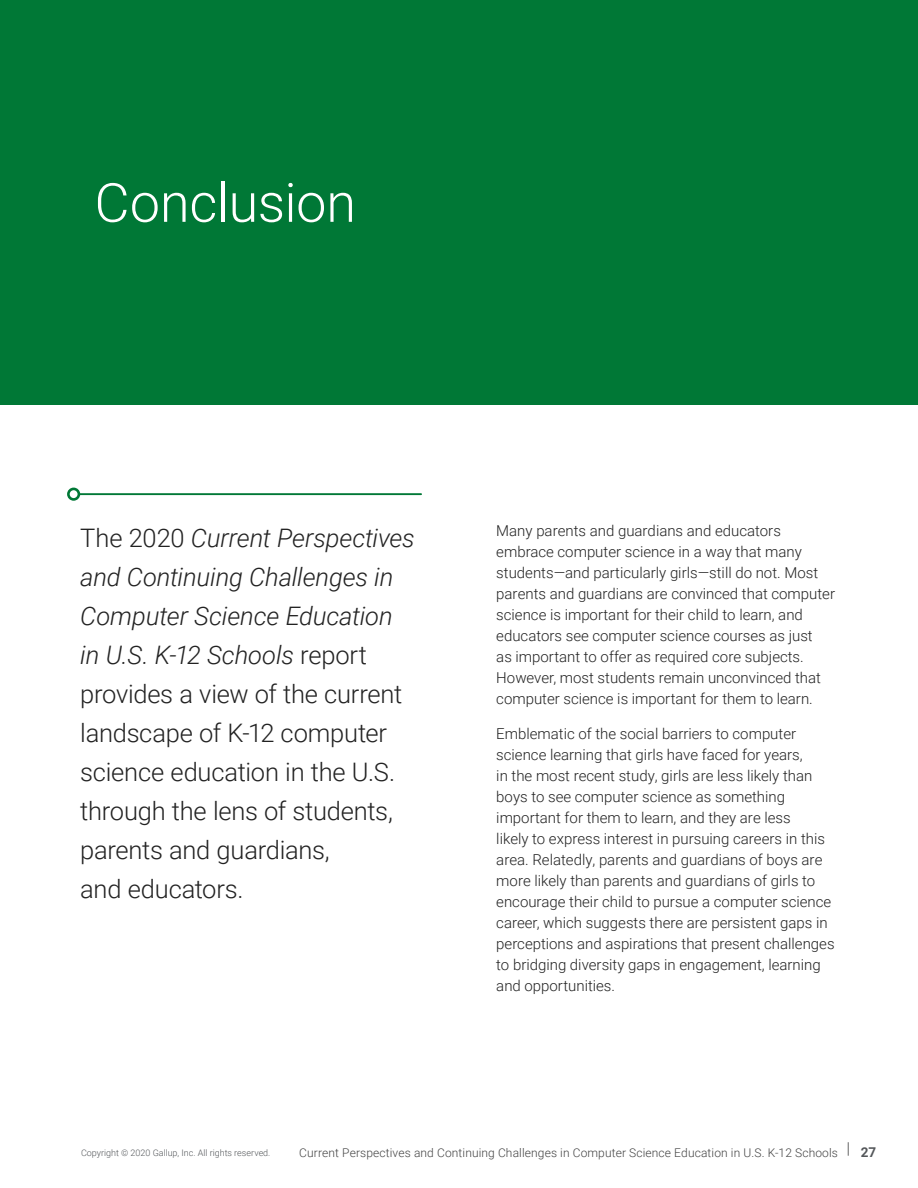
<style>
.page{position:relative;width:918px;height:1188px;background:#fff}
.page>*{position:absolute;margin:0;border:0;box-sizing:border-box;transform-origin:0 0}
.body{font:300 54px "Roboto";letter-spacing:-.005em;color:#fff}
.subhead_intro{font:300 25.5px/39px "Roboto";letter-spacing:-.01em;color:#222}
.body-2{font:300 15px/21px "Roboto";color:#222}
.t1{font:700 13.5px "Roboto";color:#54575a}
.t2{font:300 12px "Roboto";letter-spacing:.01em;color:#434343}
.t3{font:300 9px "Roboto";color:#54575a}
.s1{font-style:italic}
</style>
<div class="page">
<svg style="left:848px;top:1142px;width:1px;height:14px"></svg>
<div style="left:81px;top:415px;width:13px;height:13px;border:3px solid #fff;border-radius:50%"></div>
<div style="left:0;top:0;width:918px;height:405px;background:#007836"></div>
<hr style="left:79px;top:493px;width:342px;height:2px;background:#007836">
<div style="left:67px;top:488px;width:13px;height:13px;border:3px solid #007836;border-radius:50%"></div>
<p class="body" style="left:94px;top:165px;width:263px">Conclusion</p>
<p class="subhead_intro" style="left:80px;top:518px;width:336px">The 2020 <span class="s1">Current Perspectives and Continuing Challenges in<br>Computer Science Education in U.S. K-12 Schools</span> report provides a view of the current landscape of K-12 computer science education in the U.S. through the lens of students, parents and guardians,<br>and educators.</p>
<p class="body-2" style="left:496px;top:520px;width:340px">Many parents and guardians and educators embrace computer science in a way that many students—and particularly girls—still do not. Most parents and guardians are convinced that computer science is important for their child to learn, and educators see computer science courses as just<br>as important to offer as required core subjects.<br>However, most students remain unconvinced that computer science is important for them to learn.</p>
<p class="body-2" style="left:496px;top:722px;width:340px">Emblematic of the social barriers to computer science learning that girls have faced for years,<br>in the most recent study, girls are less likely than boys to see computer science as something important for them to learn, and they are less<br>likely to express interest in pursuing careers in this area. Relatedly, parents and guardians of boys are more likely than parents and guardians of girls to encourage their child to pursue a computer science career, which suggests there are persistent gaps in perceptions and aspirations that present challenges to bridging diversity gaps in engagement, learning and opportunities.</p>
<p class="t3" style="left:81px;top:1146px;width:191px">Copyright © 2020 Gallup, Inc. All rights reserved.</p>
<p class="t2" style="left:299px;top:1145px;width:540px">Current Perspectives and Continuing Challenges in Computer Science Education in U.S. K-12 Schools</p>
<p class="t1" style="left:861px;top:1143px;width:17px">27</p>
</div>
